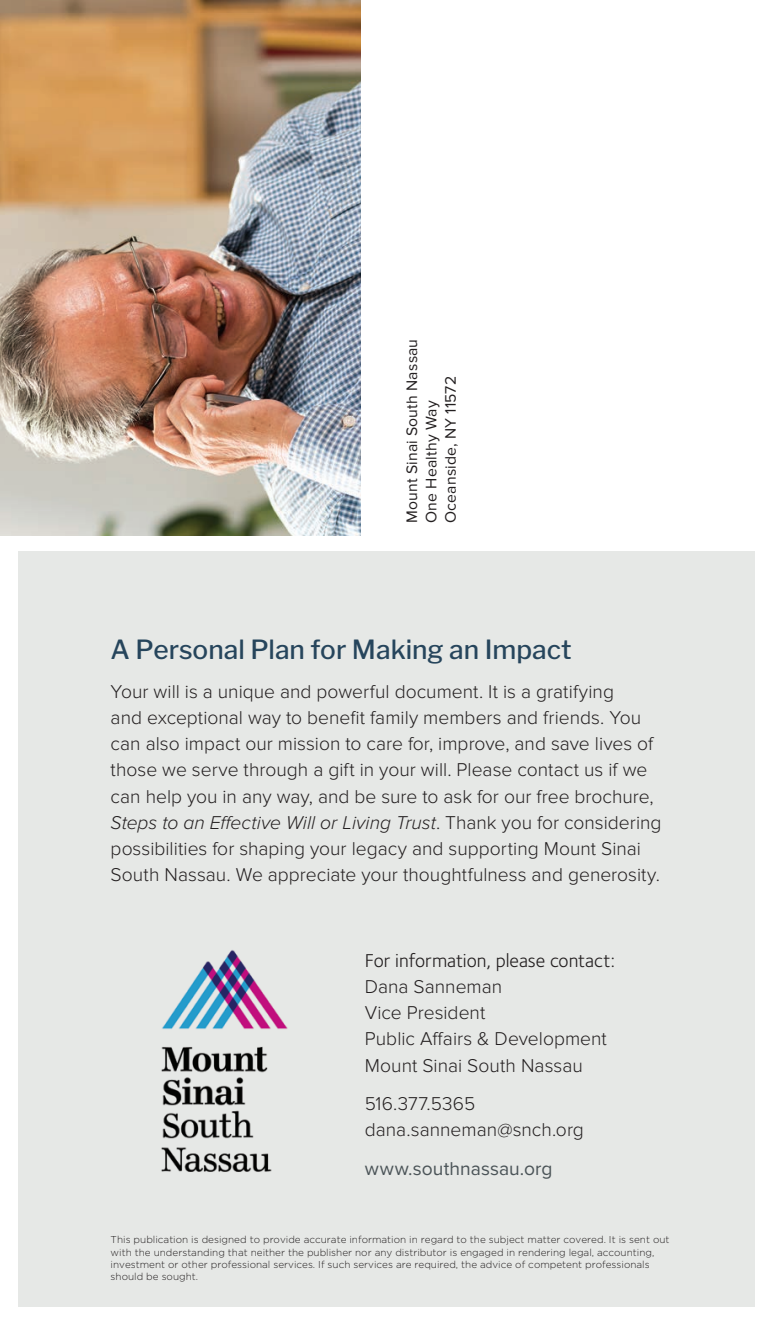
<style>
.page{position:relative;width:772px;height:1323px;background:#fff}
.page>*{position:absolute;margin:0;border:0;box-sizing:border-box;transform-origin:0 0}
.t1{font:500 26.25px "Libre Franklin";color:#26455c}
.t2{font:300 19.25px/26.2px "Proxima Nova";color:#231f20}
.t3{font:19.25px "Foundry Sterling";color:#231f20}
.t4{font:19.25px "Proxima Nova";letter-spacing:.005em;color:#4b5458}
.t5{font:15.75px/19.2px "Proxima Nova";letter-spacing:.01em;color:#231f20}
.t6{font:300 9.97px/12.2px "Gotham";color:#231f20}
.s1{font-style:italic}
</style>
<div class="page">
<div style="left:18px;top:551px;width:737px;height:756px;background:#e6e8e6"></div>
<img style="left:161px;top:950px;width:127px;height:222px">
<img style="left:1px;top:0;width:359px;height:536px">
<p class="t5" style="left:402px;top:523px;width:186px;rotate:-90deg">Mount Sinai South Nassau<br>One Healthy Way<br>Oceanside, NY 11572</p>
<h1 class="t1" style="left:111px;top:634px;width:462px">A Personal Plan for Making an Impact</h1>
<p class="t2" style="left:111px;top:678px;width:552px">Your will is a unique and powerful document. It is a gratifying<br>and exceptional way to benefit family members and friends. You can also impact our mission to care for, improve, and save lives of those we serve through a gift in your will. Please contact us if we can help you in any way, and be sure to ask for our free brochure, <span class="s1">Steps to an Effective Will or Living Trust</span>. Thank you for considering possibilities for shaping your legacy and supporting Mount Sinai South Nassau. We appreciate your thoughtfulness and generosity.</p>
<p class="t3" style="left:365px;top:947px;width:251px">For information, please contact:</p>
<p class="t2" style="left:365px;top:974px;width:243px">Dana Sanneman<br>Vice President<br>Public Affairs &amp; Development<br>Mount Sinai South Nassau</p>
<p class="t2" style="left:365px;top:1091px;width:221px">516.377.5365 dana.sanneman@snch.org</p>
<p class="t4" style="left:365px;top:1157px;width:189px">www.southnassau.org</p>
<p class="t6" style="left:111px;top:1233px;width:560px">This publication is designed to provide accurate information in regard to the subject matter covered. It is sent out with the understanding that neither the publisher nor any distributor is engaged in rendering legal, accounting, investment or other professional services. If such services are required, the advice of competent professionals should be sought.</p>
</div>
